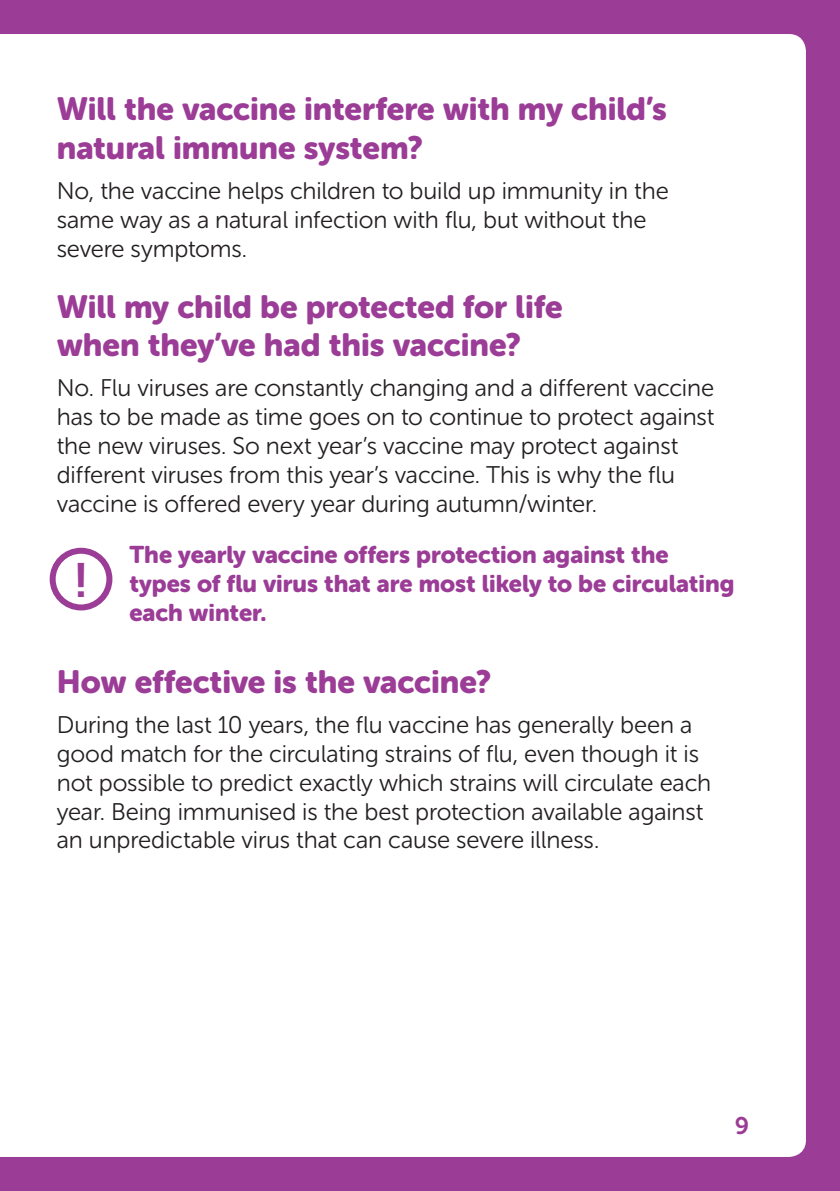
<style>
.page{position:relative;width:840px;height:1191px;background:#fff}
.page>*{position:absolute;margin:0;border:0;box-sizing:border-box;transform-origin:0 0}
.t1{font:48px "Museo Sans 700";color:#9b3c96}
.Heading_2{font:32px/38.4px "Museo Sans Rounded 900";color:#9b3c96}
.Body_copy{font:32px/38.4px "Museo Sans Rounded 900";color:#9b3c96}
.Body_copy-2{font:24px/28.8px "Museo Sans Rounded 300";letter-spacing:-.005em;color:#231f20}
.Body_copy_purple{font:24px/28.8px "Museo Sans Rounded 900";color:#9b3c96}
.t2{font:24px "Museo Sans Rounded 700";color:#9b3c96}
</style>
<div class="page">
<div style="left:0;top:0;width:839px;height:1191px;background:#9b3c96"></div>
<div style="left:0;top:34px;width:805px;height:1123px;background:#fff"></div>
<div style="left:50px;top:548px;width:62px;height:62px;border:6px solid #9b3c96;border-radius:50%"></div>
<p class="Body_copy" style="left:57px;top:90px;width:611px">Will the vaccine interfere with my child’s natural immune system?</p>
<p class="Body_copy-2" style="left:57px;top:176px;width:613px">No, the vaccine helps children to build up immunity in the same way as a natural infection with flu, but without the severe symptoms.</p>
<h1 class="Heading_2" style="left:57px;top:287px;width:507px">Will my child be protected for life when they’ve had this vaccine?</h1>
<p class="Body_copy-2" style="left:57px;top:374px;width:659px">No. Flu viruses are constantly changing and a different vaccine has to be made as time goes on to continue to protect against the new viruses. So next year’s vaccine may protect against different viruses from this year’s vaccine. This is why the flu vaccine is offered every year during autumn/winter.</p>
<p class="Body_copy_purple" style="left:129px;top:540px;width:606px">The yearly vaccine offers protection against the types of flu virus that are most likely to be circulating each winter.</p>
<p class="t1" style="left:73px;top:554px;width:17px">!</p>
<h1 class="Heading_2" style="left:57px;top:663px;width:436px">How effective is the vaccine?</h1>
<p class="Body_copy-2" style="left:57px;top:711px;width:655px">During the last 10 years, the flu vaccine has generally been a good match for the circulating strains of flu, even though it is not possible to predict exactly which strains will circulate each year. Being immunised is the best protection available against an unpredictable virus that can cause severe illness.</p>
<p class="t2" style="left:734px;top:1112px;width:16px">9</p>
</div>
